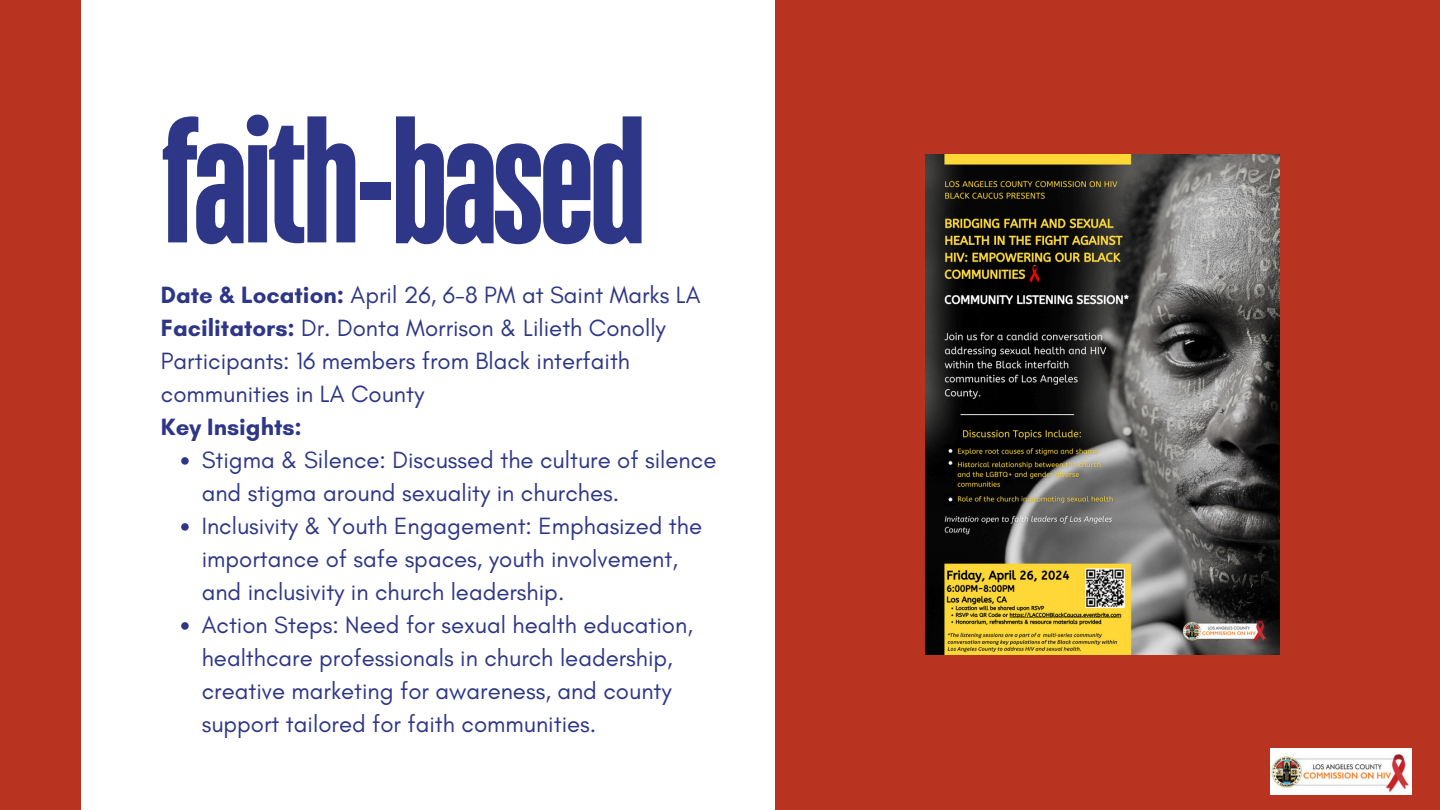
<style>
.page{position:relative;width:1440px;height:810px;background:#b83421}
.page>*{position:absolute;margin:0;border:0;box-sizing:border-box;transform-origin:0 0}
.t1{font:700 180px "TT Bluescreens";letter-spacing:-.03em;color:#2d3687}
.t2{font:24px/33px "Glacial Indifference";color:#2d3687}
.t3{font:700 24px "Glacial Indifference";color:#2d3687}
.s1{font-weight:700}
</style>
<div class="page">
<div style="left:81px;top:0;width:693px;height:810px;background:#fff"></div>
<img style="left:1270px;top:748px;width:142px;height:46px">
<img style="left:926px;top:154px;width:354px;height:501px">
<svg style="left:181px;top:457px;width:8px;height:8px"></svg>
<svg style="left:181px;top:523px;width:8px;height:8px"></svg>
<svg style="left:181px;top:622px;width:8px;height:8px"></svg>
<p class="t1" style="left:161px;top:95px;width:488px">faith-based</p>
<h1 class="t2" style="left:161px;top:279px;width:541px"><span class="s1">Date &amp; Location:</span> April 26, 6-8 PM at Saint Marks LA</h1>
<p class="t2" style="left:161px;top:312px;width:506px"><span class="s1">Facilitators:</span> Dr. Donta Morrison &amp; Lilieth Conolly</p>
<p class="t2" style="left:161px;top:345px;width:471px">Participants: 16 members from Black interfaith communities in LA County</p>
<p class="t3" style="left:161px;top:413px;width:142px">Key Insights:</p>
<p class="t2" style="left:202px;top:444px;width:516px">Stigma &amp; Silence: Discussed the culture of silence and stigma around sexuality in churches.</p>
<p class="t2" style="left:202px;top:510px;width:502px">Inclusivity &amp; Youth Engagement: Emphasized the importance of safe spaces, youth involvement, and inclusivity in church leadership.</p>
<p class="t2" style="left:202px;top:609px;width:493px">Action Steps: Need for sexual health education, healthcare professionals in church leadership, creative marketing for awareness, and county support tailored for faith communities.</p>
</div>
